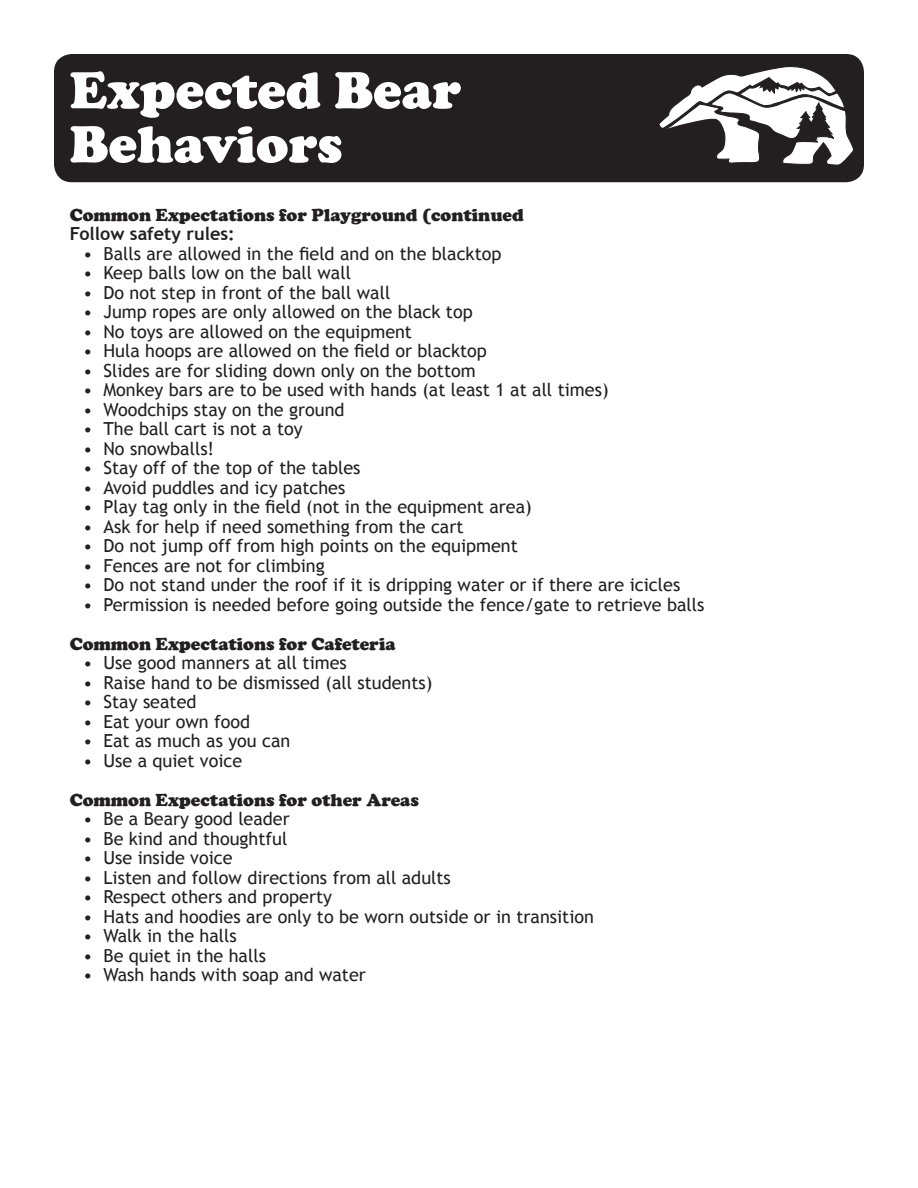
<style>
.page{position:relative;width:918px;height:1188px;background:#fff}
.page>*{position:absolute;margin:0;border:0;box-sizing:border-box;transform-origin:0 0}
.t1{font:900 54px/54px "Cooper";color:#fff}
.t2{font:18px "Trebuchet MS";color:#231f20}
.t3{font:900 18px "Cooper";color:#231f20}
.t4{font:700 18px "Trebuchet MS";color:#231f20}
</style>
<div class="page">
<div style="left:54px;top:54px;width:810px;height:128px;background:#231f20;border-radius:18px"></div>
<svg style="left:659px;top:66px;width:194px;height:99px"></svg>
<h1 class="t1" style="left:70px;top:63px;width:393px">Expected Bear<br>Behaviors</h1>
<p class="t3" style="left:70px;top:204px;width:456px">Common Expectations for Playground (continued</p>
<p class="t4" style="left:70px;top:223px;width:167px">Follow safety rules:</p>
<p class="t2" style="left:83px;top:243px;width:420px">• Balls are allowed in the field and on the blacktop</p>
<p class="t2" style="left:83px;top:262px;width:269px">• Keep balls low on the ball wall</p>
<p class="t2" style="left:83px;top:282px;width:309px">• Do not step in front of the ball wall</p>
<p class="t2" style="left:83px;top:301px;width:391px">• Jump ropes are only allowed on the black top</p>
<p class="t2" style="left:83px;top:321px;width:330px">• No toys are allowed on the equipment</p>
<p class="t2" style="left:83px;top:340px;width:405px">• Hula hoops are allowed on the field or blacktop</p>
<p class="t2" style="left:83px;top:360px;width:394px">• Slides are for sliding down only on the bottom</p>
<p class="t2" style="left:83px;top:379px;width:527px">• Monkey bars are to be used with hands (at least 1 at all times)</p>
<p class="t2" style="left:83px;top:399px;width:263px">• Woodchips stay on the ground</p>
<p class="t2" style="left:83px;top:418px;width:221px">• The ball cart is not a toy</p>
<p class="t2" style="left:83px;top:438px;width:132px">• No snowballs!</p>
<p class="t2" style="left:83px;top:457px;width:279px">• Stay off of the top of the tables</p>
<p class="t2" style="left:83px;top:477px;width:264px">• Avoid puddles and icy patches</p>
<p class="t2" style="left:83px;top:496px;width:450px">• Play tag only in the field (not in the equipment area)</p>
<p class="t2" style="left:83px;top:516px;width:382px">• Ask for help if need something from the cart</p>
<p class="t2" style="left:83px;top:535px;width:436px">• Do not jump off from high points on the equipment</p>
<p class="t2" style="left:83px;top:555px;width:243px">• Fences are not for climbing</p>
<p class="t2" style="left:83px;top:574px;width:599px">• Do not stand under the roof if it is dripping water or if there are icicles</p>
<p class="t2" style="left:83px;top:594px;width:623px">• Permission is needed before going outside the fence/gate to retrieve balls</p>
<p class="t3" style="left:70px;top:633px;width:327px">Common Expectations for Cafeteria</p>
<p class="t2" style="left:83px;top:652px;width:265px">• Use good manners at all times</p>
<p class="t2" style="left:83px;top:672px;width:351px">• Raise hand to be dismissed (all students)</p>
<p class="t2" style="left:83px;top:691px;width:115px">• Stay seated</p>
<p class="t2" style="left:83px;top:711px;width:169px">• Eat your own food</p>
<p class="t2" style="left:83px;top:730px;width:209px">• Eat as much as you can</p>
<p class="t2" style="left:83px;top:750px;width:160px">• Use a quiet voice</p>
<p class="t3" style="left:70px;top:789px;width:351px">Common Expectations for other Areas</p>
<p class="t2" style="left:83px;top:808px;width:208px">• Be a Beary good leader</p>
<p class="t2" style="left:83px;top:828px;width:206px">• Be kind and thoughtful</p>
<p class="t2" style="left:83px;top:847px;width:151px">• Use inside voice</p>
<p class="t2" style="left:83px;top:867px;width:369px">• Listen and follow directions from all adults</p>
<p class="t2" style="left:83px;top:886px;width:250px">• Respect others and property</p>
<p class="t2" style="left:83px;top:906px;width:512px">• Hats and hoodies are only to be worn outside or in transition</p>
<p class="t2" style="left:83px;top:925px;width:155px">• Walk in the halls</p>
<p class="t2" style="left:83px;top:945px;width:184px">• Be quiet in the halls</p>
<p class="t2" style="left:83px;top:964px;width:284px">• Wash hands with soap and water</p>
</div>
